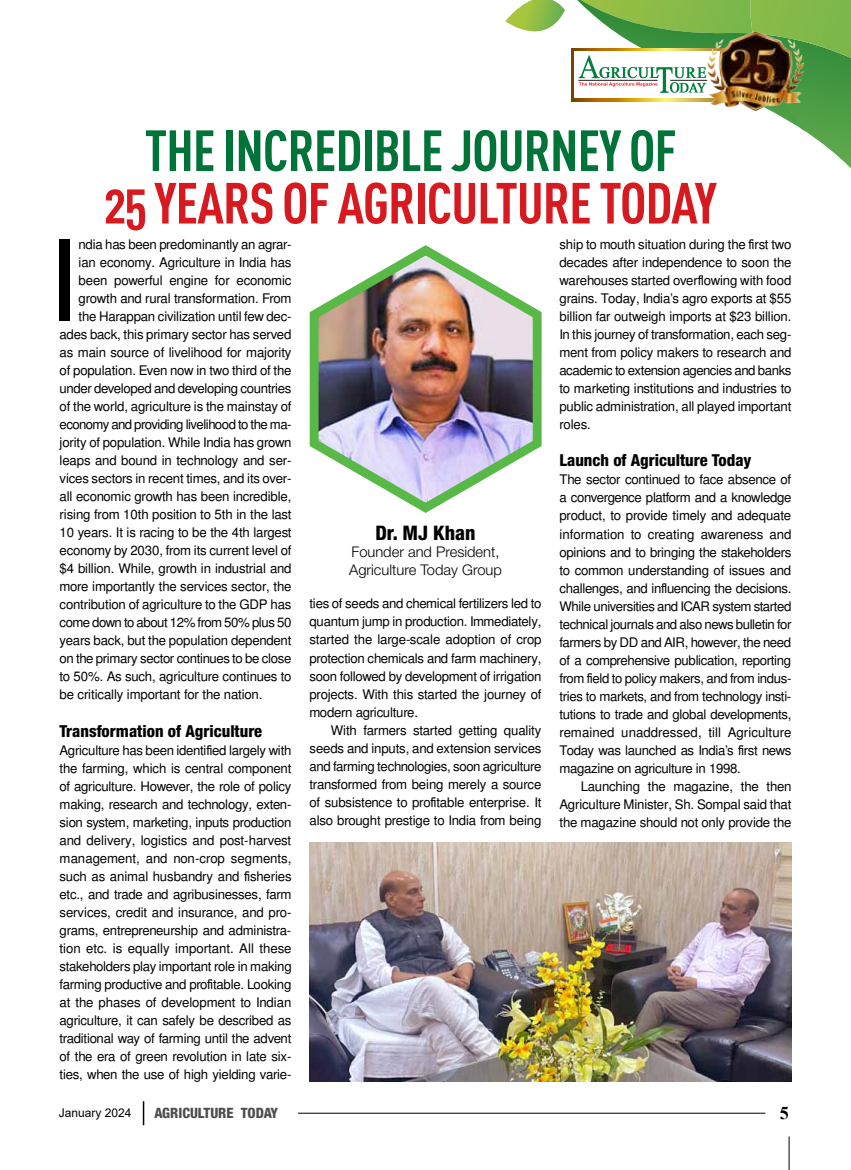
<style>
.page{position:relative;width:851px;height:1170px;background:#fff}
.page>*{position:absolute;margin:0;border:0;box-sizing:border-box;transform-origin:0 0}
.t1{font:111.9px "Free Sans";color:#000}
.t2{font:57px "DIN Cond Bold Alternate";letter-spacing:-.015em;color:#d71920}
.t3{font:57px "DIN Cond Bold Alternate";letter-spacing:-.015em;color:#007438}
.t4{font:800 condensed 20.1px "Helvetica Neue LT Std";color:#000}
.t5{font:700 18px "Times New Roman";color:#000}
.t6{font:800 condensed 16.5px "Helvetica Neue LT Std";color:#000}
.t7{font:300 14.7px/17.4px "Helvetica Neue LT Std";color:#000}
.t8{font:800 condensed 14.25px "Helvetica Neue LT Std";color:#4d4d4f}
.t9{font:13.2px/18px "Free Sans";letter-spacing:-.02em;color:#000;text-align:justify}
.t10{font:12px "Arial";color:#000}
</style>
<div class="page">
<svg style="left:143px;top:1101px;width:1px;height:24px"></svg>
<hr style="left:298px;top:1112px;width:467px;height:1px;background:#000">
<hr style="left:788px;top:1136px;width:1px;height:33px;background:#000">
<svg style="left:505px;top:0;width:60px;height:31px"></svg>
<svg style="left:577px;top:0;width:273px;height:168px"></svg>
<hr style="left:578px;top:80px;width:79px;height:1px;background:#231f20">
<hr style="left:670px;top:80px;width:37px;height:1px;background:#231f20">
<img style="left:707px;top:32px;width:96px;height:78px">
<img style="left:309px;top:245px;width:233px;height:268px">
<img style="left:310px;top:842px;width:481px;height:239px">
<h2 class="t3" style="left:145px;top:116px;width:533px">THE INCREDIBLE JOURNEY OF</h2>
<h2 class="t2" style="left:104px;top:168px;width:614px">25 YEARS OF AGRICULTURE TODAY</h2>
<h1 class="t1" style="left:48px;top:203px;width:33px">I</h1>
<p class="t9" style="left:79px;top:236px;width:214px">ndia has been predominantly an agrar-</p>
<p class="t9" style="left:79px;top:254px;width:214px">ian economy. Agriculture in India has</p>
<p class="t9" style="left:79px;top:272px;width:214px">been powerful engine for economic</p>
<p class="t9" style="left:79px;top:290px;width:214px">growth and rural transformation. From</p>
<p class="t9" style="left:79px;top:308px;width:214px">the Harappan civilization until few dec-</p>
<p class="t9" style="left:60px;top:326px;width:233px">ades back, this primary sector has served</p>
<p class="t9" style="left:60px;top:344px;width:233px">as main source of livelihood for majority</p>
<p class="t9" style="left:60px;top:362px;width:233px">of population. Even now in two third of the</p>
<p class="t9" style="left:60px;top:380px;width:233px">under developed and developing countries</p>
<p class="t9" style="left:60px;top:398px;width:233px">of the world, agriculture is the mainstay of</p>
<p class="t9" style="left:60px;top:416px;width:233px">economy and providing livelihood to the ma-</p>
<p class="t9" style="left:60px;top:434px;width:233px">jority of population. While India has grown</p>
<p class="t9" style="left:60px;top:452px;width:233px">leaps and bound in technology and ser-</p>
<p class="t9" style="left:60px;top:470px;width:233px">vices sectors in recent times, and its over-</p>
<p class="t9" style="left:60px;top:488px;width:233px">all economic growth has been incredible,</p>
<p class="t9" style="left:60px;top:506px;width:233px">rising from 10th position to 5th in the last</p>
<p class="t9" style="left:60px;top:524px;width:233px">10 years. It is racing to be the 4th largest</p>
<p class="t9" style="left:60px;top:542px;width:233px">economy by 2030, from its current level of</p>
<p class="t9" style="left:60px;top:560px;width:233px">$4 billion. While, growth in industrial and</p>
<p class="t9" style="left:60px;top:578px;width:233px">more importantly the services sector, the</p>
<p class="t9" style="left:60px;top:596px;width:233px">contribution of agriculture to the GDP has</p>
<p class="t9" style="left:60px;top:614px;width:233px">come down to about 12% from 50% plus 50</p>
<p class="t9" style="left:60px;top:632px;width:233px">years back, but the population dependent</p>
<p class="t9" style="left:60px;top:650px;width:233px">on the primary sector continues to be close</p>
<p class="t9" style="left:60px;top:668px;width:233px">to 50%. As such, agriculture continues to</p>
<p class="t9" style="left:60px;top:686px;width:204px">be critically important for the nation.</p>
<p class="t6" style="left:60px;top:720px;width:204px">Transformation of Agriculture</p>
<p class="t9" style="left:60px;top:741px;width:233px">Agriculture has been identified largely with the farming, which is central component of agriculture. However, the role of policy making, research and technology, exten&shy;sion system, marketing, inputs production and delivery, logistics and post-harvest management, and non-crop segments, such as animal husbandry and fisheries etc., and trade and agribusinesses, farm services, credit and insurance, and pro&shy;grams, entrepreneurship and administra&shy;tion etc. is equally important. All these stakeholders play important role in making farming productive and profitable. Looking at the phases of development to Indian agriculture, it can safely be described as traditional way of farming until the advent of the era of green revolution in late six&shy;ties, when the use of high yielding varie-</p>
<h3 class="t4" style="left:375px;top:520px;width:102px">Dr. MJ Khan</h3>
<p class="t7" style="left:349px;top:543px;width:154px">Founder and President,<br>Agriculture Today Group</p>
<p class="t9" style="left:309px;top:595px;width:233px">ties of seeds and chemical fertilizers led to quantum jump in production. Immediately, started the large-scale adoption of crop protection chemicals and farm machinery, soon followed by development of irrigation projects. With this started the journey of modern agriculture.</p>
<p class="t9" style="left:309px;top:721px;width:233px;text-indent:21px">With farmers started getting quality seeds and inputs, and extension services and farming technologies, soon agriculture transformed from being merely a source of subsistence to profitable enterprise. It also brought prestige to India from being</p>
<p class="t9" style="left:559px;top:236px;width:233px">ship to mouth situation during the first two decades after independence to soon the warehouses started overflowing with food grains. Today, India’s agro exports at $55 billion far outweigh imports at $23 billion.<br>In this journey of transformation, each seg&shy;ment from policy makers to research and academic to extension agencies and banks to marketing institutions and industries to public administration, all played important roles.</p>
<p class="t6" style="left:559px;top:450px;width:193px">Launch of Agriculture Today</p>
<p class="t9" style="left:559px;top:471px;width:233px">The sector continued to face absence of a convergence platform and a knowledge product, to provide timely and adequate information to creating awareness and opinions and to bringing the stakeholders to common understanding of issues and challenges, and influencing the decisions.<br>While universities and ICAR system started technical journals and also news bulletin for farmers by DD and AIR, however, the need of a comprehensive publication, reporting from field to policy makers, and from indus&shy;tries to markets, and from technology insti&shy;tutions to trade and global developments, remained unaddressed, till Agriculture Today was launched as India’s first news magazine on agriculture in 1998.</p>
<p class="t9" style="left:559px;top:777px;width:233px;text-indent:21px">Launching the magazine, the then Agriculture Minister, Sh. Sompal said that the magazine should not only provide the</p>
<p class="t10" style="left:59px;top:1104px;width:74px">January 2024</p>
<p class="t8" style="left:154px;top:1104px;width:125px">AGRICULTURE TODAY</p>
<h3 class="t5" style="left:779px;top:1099px;width:10px">5</h3>
</div>
